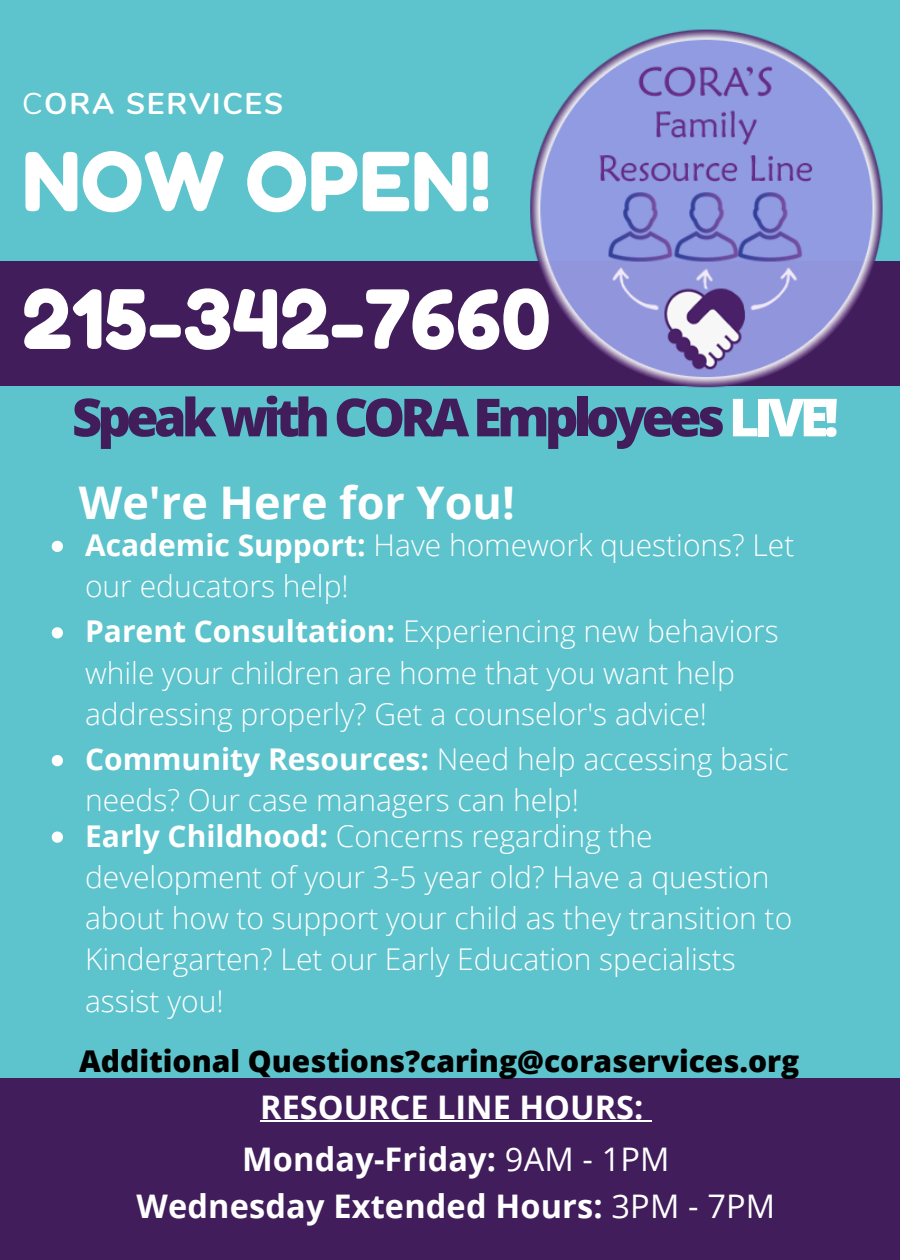
<style>
.page{position:relative;width:900px;height:1260px;background:#5dc3cc}
.page>*{position:absolute;margin:0;border:0;box-sizing:border-box;transform-origin:0 0}
.t1{font:81.25px "Fredoka One";color:#fff}
.t2{font:800 52.5px "Open Sans";letter-spacing:-.09em;color:#411d5b}
.t3{font:700 45px "Open Sans";color:#fff}
.t4{font:700 32.5px/52.2px "Open Sans";letter-spacing:.005em;color:#fff;text-align:center}
.t5{font:300 30px/41.2px "Open Sans";color:#fff}
.t6{font:800 30px "Open Sans";color:#000}
.t7{font:700 30px "Nunito";letter-spacing:.06em;color:#fff}
.s1{font-weight:400}
.s2{color:#fff}
.s3{font-weight:700}
</style>
<div class="page">
<div style="left:0;top:261px;width:900px;height:124px;background:#411d5b"></div>
<img style="left:387px;top:29px;width:513px;height:359px">
<div style="left:0;top:1079px;width:900px;height:181px;background:#411d5b"></div>
<hr style="left:260px;top:1121px;width:383px;height:1px;background:#fff">
<svg style="left:52px;top:541px;width:11px;height:11px"></svg>
<svg style="left:52px;top:627px;width:11px;height:11px"></svg>
<svg style="left:52px;top:755px;width:11px;height:11px"></svg>
<svg style="left:52px;top:832px;width:11px;height:11px"></svg>
<p class="t7" style="left:22px;top:84px;width:262px"><span class="s1">C</span>ORA SERVICES</p>
<h1 class="t1" style="left:22px;top:132px;width:471px">NOW OPEN!</h1>
<h1 class="t1" style="left:22px;top:270px;width:530px">215-342-7660</h1>
<h2 class="t2" style="left:72px;top:380px;width:768px">Speak with CORA Employees <span class="s2">LIVE!</span></h2>
<h3 class="t3" style="left:79px;top:471px;width:438px">We're Here for You!</h3>
<p class="t5" style="left:85px;top:523px;width:711px"><span class="s3">Academic Support:</span> Have homework questions? Let our educators help!</p>
<p class="t5" style="left:85px;top:610px;width:695px"><span class="s3">Parent Consultation:</span> Experiencing new behaviors while your children are home that you want help addressing properly? Get a counselor's advice!</p>
<p class="t5" style="left:85px;top:738px;width:705px"><span class="s3">Community Resources:</span> Need help accessing basic needs? Our case managers can help!</p>
<p class="t5" style="left:85px;top:814px;width:709px"><span class="s3">Early Childhood:</span> Concerns regarding the development of your 3-5 year old? Have a question about how to support your child as they transition to Kindergarten? Let our Early Education specialists assist you!</p>
<p class="t6" style="left:79px;top:1040px;width:722px">Additional Questions?caring@coraservices.org</p>
<p class="t4" style="left:242px;top:1080px;width:429px">RESOURCE LINE HOURS:<br>Monday-Friday: <span class="s1">9AM - 1PM</span></p>
<p class="t4" style="left:137px;top:1179px;width:640px">Wednesday Extended Hours: <span class="s1">3PM - 7PM</span></p>
</div>
